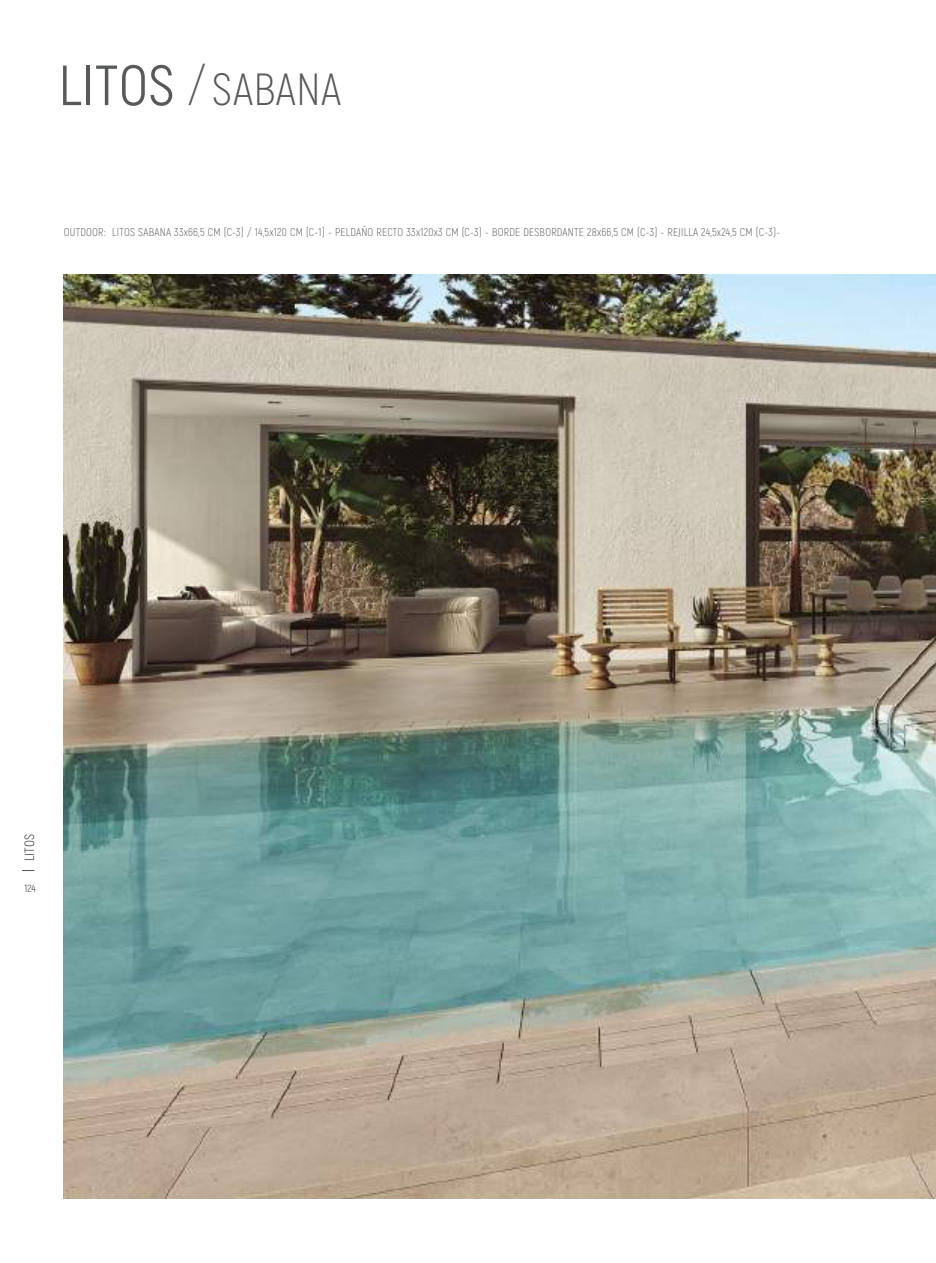
<style>
.page{position:relative;width:936px;height:1263px;background:#fff}
.page>*{position:absolute;margin:0;border:0;box-sizing:border-box;transform-origin:0 0}
.t1{font:300 45px "Akrobat";letter-spacing:.01em;color:#585a5a}
.t2{font:13.5px "Akrobat";letter-spacing:.01em;color:#585a5a}
.t3{font:300 11.25px "Akrobat";letter-spacing:.02em;color:#585a5a}
.t4{font:10.5px "Akrobat";color:#585a5a}
.s1{font-weight:400;font-size:56.55px}
</style>
<div class="page">
<svg style="left:22px;top:870px;width:12px;height:1px"></svg>
<img style="left:64px;top:274px;width:871px;height:924px">
<h1 class="t1" style="left:59px;top:63px;width:284px"><span class="s1">LITOS</span> / SABANA</h1>
<p class="t3" style="left:64px;top:226px;width:717px">OUTDOOR: LITOS SABANA 33x66,5 CM (C-3) / 14,5x120 CM (C-1) - PELDAÑO RECTO 33x120x3 CM (C-3) - BORDE DESBORDANTE 28x66,5 CM (C-3) - REJILLA 24,5x24,5 CM (C-3)-</p>
<p class="t2" style="left:21px;top:861px;width:29px;rotate:-90deg">LITOS</p>
<p class="t4" style="left:25px;top:882px;width:13px">124</p>
</div>
